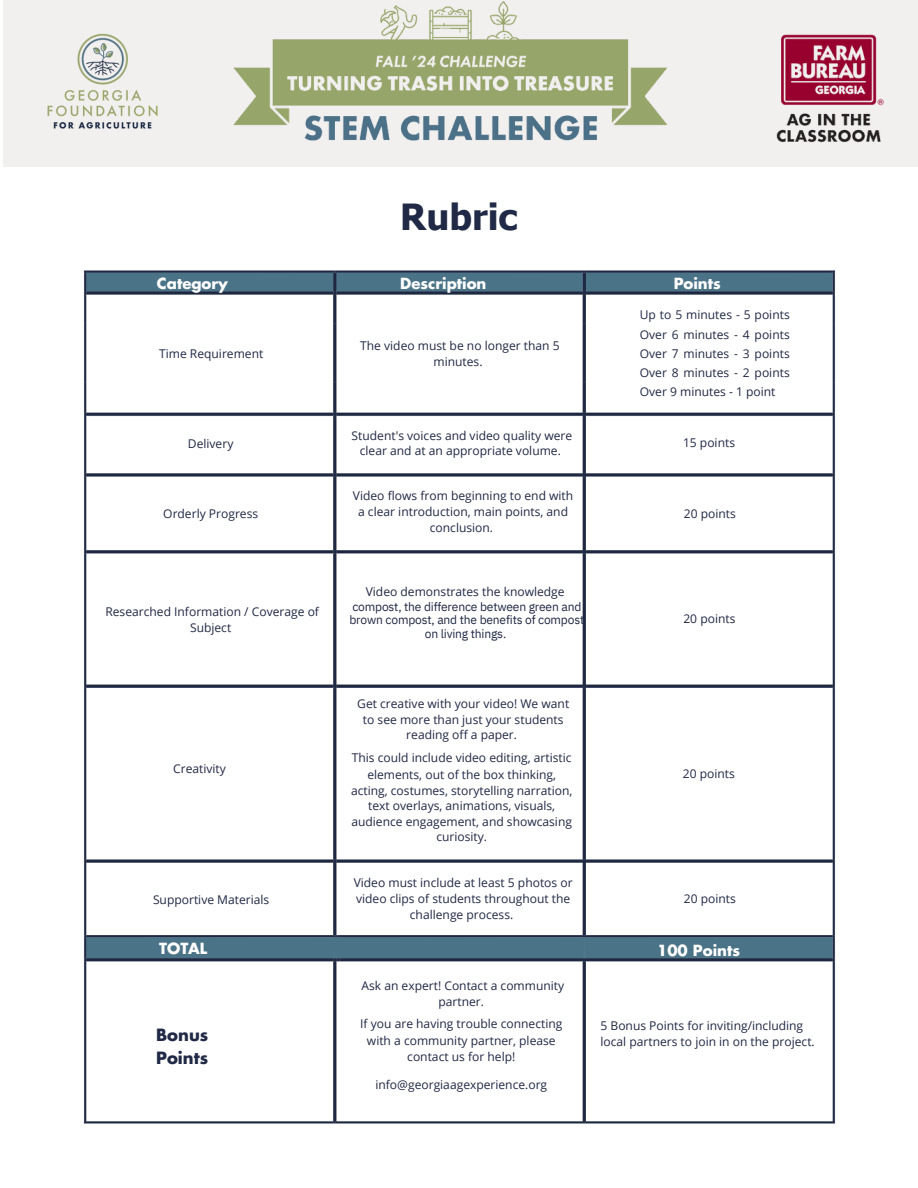
<style>
.page{position:relative;width:918px;height:1188px;background:#fff}
.page>*{position:absolute;margin:0;border:0;box-sizing:border-box;transform-origin:0 0}
.t1{font:700 36px "Tahoma";color:#202945}
.t2{font:700 16.5px/22.5px "Futura";color:#202945}
.t3{font:700 15px "Futura";color:#fff}
.t4{font:12px/15.8px "Open Sans";color:#202945;text-align:center}
.t5{font:12px/13.5px "IBM Plex Sans";letter-spacing:-.015em;color:#202945;text-align:center}
</style>
<div class="page">
<img style="left:83px;top:270px;width:753px;height:854px">
<div style="left:3px;top:0;width:915px;height:167px;background:#f1f0ef"></div>
<img style="left:47px;top:33px;width:111px;height:96px">
<img style="left:776px;top:34px;width:108px;height:109px">
<img style="left:233px;top:1px;width:435px;height:140px">
<h1 class="t3" style="left:157px;top:277px;width:73px">Category</h1>
<p class="t4" style="left:159px;top:345px;width:106px">Time Requirement</p>
<p class="t4" style="left:188px;top:436px;width:47px">Delivery</p>
<h3 class="t4" style="left:163px;top:505px;width:96px">Orderly Progress</h3>
<p class="t4" style="left:105px;top:603px;width:215px">Researched Information / Coverage of<br>Subject</p>
<p class="t4" style="left:173px;top:761px;width:54px">Creativity</p>
<p class="t4" style="left:153px;top:892px;width:118px">Supportive Materials</p>
<p class="t3" style="left:159px;top:941px;width:50px">TOTAL</p>
<p class="t2" style="left:156px;top:1025px;width:54px">Bonus<br>Points</p>
<p class="t1" style="left:400px;top:194px;width:119px">Rubric</p>
<h3 class="t3" style="left:400px;top:277px;width:88px">Description</h3>
<p class="t3" style="left:674px;top:277px;width:49px">Points</p>
<p class="t4" style="left:360px;top:338px;width:201px">The video must be no longer than 5</p>
<p class="t4" style="left:434px;top:354px;width:51px">minutes.</p>
<p class="t4" style="left:352px;top:427px;width:222px">Student's voices and video quality were clear and at an appropriate volume.</p>
<p class="t4" style="left:353px;top:488px;width:222px">Video flows from beginning to end with a clear introduction, main points, and conclusion.</p>
<p class="t4" style="left:366px;top:584px;width:200px">Video demonstrates the knowledge</p>
<p class="t5" style="left:349px;top:600px;width:236px">compost, the difference between green and brown compost, and the benefits of compost on living things.</p>
<h3 class="t4" style="left:640px;top:305px;width:151px;line-height:19.2px;text-align:justify">Up to 5 minutes - 5 points Over 6 minutes - 4 points Over 7 minutes - 3 points Over 8 minutes - 2 points Over 9 minutes - 1 point</h3>
<h2 class="t4" style="left:683px;top:435px;width:54px">15 points</h2>
<p class="t4" style="left:684px;top:505px;width:54px">20 points</p>
<h3 class="t4" style="left:683px;top:611px;width:54px">20 points</h3>
<p class="t4" style="left:357px;top:695px;width:214px">Get creative with your video! We want to see more than just your students reading off a paper.</p>
<p class="t4" style="left:352px;top:749px;width:221px">This could include video editing, artistic</p>
<p class="t4" style="left:367px;top:766px;width:190px">elements, out of the box thinking,</p>
<p class="t4" style="left:351px;top:782px;width:223px">acting, costumes, storytelling narration,</p>
<p class="t4" style="left:368px;top:798px;width:189px">text overlays, animations, visuals,</p>
<p class="t4" style="left:351px;top:813px;width:222px">audience engagement, and showcasing</p>
<p class="t4" style="left:436px;top:828px;width:52px">curiosity.</p>
<p class="t4" style="left:354px;top:875px;width:220px">Video must include at least 5 photos or video clips of students throughout the challenge process.</p>
<p class="t4" style="left:362px;top:977px;width:204px">Ask an expert! Contact a community partner.</p>
<p class="t4" style="left:360px;top:1016px;width:204px">If you are having trouble connecting</p>
<p class="t4" style="left:367px;top:1032px;width:190px">with a community partner, please</p>
<p class="t4" style="left:407px;top:1048px;width:110px">contact us for help!</p>
<p class="t4" style="left:375px;top:1076px;width:173px">info@georgiaagexperience.org</p>
<p class="t4" style="left:683px;top:765px;width:54px">20 points</p>
<p class="t4" style="left:684px;top:890px;width:54px">20 points</p>
<h3 class="t3" style="left:657px;top:943px;width:84px">100 Points</h3>
<p class="t4" style="left:600px;top:1018px;width:204px">5 Bonus Points for inviting/including</p>
<p class="t4" style="left:600px;top:1034px;width:216px">local partners to join in on the project.</p>
</div>
